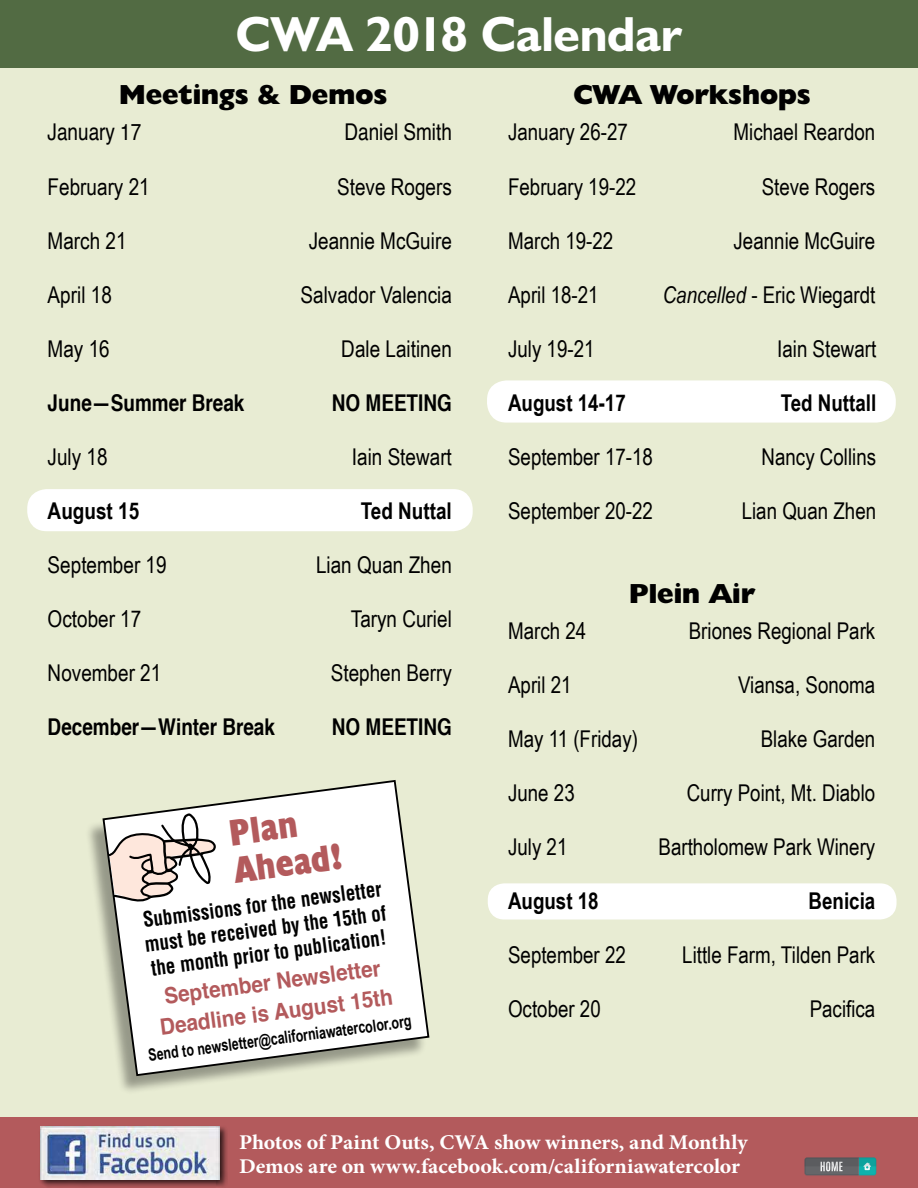
<style>
.page{position:relative;width:918px;height:1188px;background:#e8ecd3}
.page>*{position:absolute;margin:0;border:0;box-sizing:border-box;transform-origin:0 0}
.t1{font:700 49.5px "Humanist 521 BT";letter-spacing:-.005em;color:#fff}
.t2{font:700 condensed 37.5px/37.7px "Humanist 521 BT Xtra";color:#b35a5c}
.t3{font:800 27.75px "Humanist 521 BT";color:#000}
.t4{font:23.1px "Arial Narrow";color:#000}
.t5{font:700 condensed 23.1px "Helvetica";color:#000}
.t6{font:700 23.1px "Arial Narrow";color:#000}
.t7{font:condensed 23.1px "Helvetica";color:#000}
.t8{font:700 22.5px/29.8px "Helvetica";color:#b35a5c;text-align:center;scale:.92 1}
.t9{font:700 21px/24px "Minion Pro";letter-spacing:-.005em;color:#fff;scale:1.05 1}
.t10{font:700 condensed 20.7px/24.5px "Helvetica";color:#000;text-align:justify;scale:.92 1}
.t11{font:700 16.8px "Arial Narrow";color:#000;scale:.9 1}
.s1{font-style:italic}
</style>
<div class="page">
<div style="left:0;top:1118px;width:918px;height:70px;background:#b35a5c"></div>
<div style="left:0;top:0;width:918px;height:68px;background:#526b43"></div>
<div style="left:38px;top:1125px;width:190px;height:63px;background:#000;opacity:.75"></div>
<img style="left:40px;top:1127px;width:180px;height:52px">
<svg style="left:805px;top:1157px;width:71px;height:19px"></svg>
<div style="left:27px;top:489px;width:446px;height:42px;background:#fff;border-radius:20px"></div>
<div style="left:487px;top:380px;width:409px;height:43px;background:#fff;border-radius:19px"></div>
<div style="left:488px;top:883px;width:409px;height:37px;background:#fff;border-radius:16px"></div>
<div style="left:85px;top:783px;width:342px;height:312px;background:#000;opacity:.35"></div>
<svg style="left:101px;top:780px;width:329px;height:297px"></svg>
<svg style="left:104px;top:812px;width:113px;height:94px"></svg>
<h1 class="t1" style="left:236px;top:3px;width:448px">CWA 2018 Calendar</h1>
<p class="t3" style="left:119px;top:78px;width:270px">Meetings &amp; Demos</p>
<p class="t7" style="left:48px;top:118px;width:95px">January 17</p>
<p class="t7" style="left:345px;top:118px;width:109px">Daniel Smith</p>
<p class="t4" style="left:48px;top:173px;width:104px">February 21</p>
<p class="t4" style="left:337px;top:173px;width:116px">Steve Rogers</p>
<p class="t4" style="left:48px;top:227px;width:80px">March 21</p>
<p class="t4" style="left:309px;top:227px;width:145px">Jeannie McGuire</p>
<p class="t4" style="left:48px;top:281px;width:66px">April 18</p>
<p class="t4" style="left:301px;top:281px;width:153px">Salvador Valencia</p>
<p class="t4" style="left:48px;top:335px;width:64px">May 16</p>
<p class="t4" style="left:341px;top:335px;width:112px">Dale Laitinen</p>
<p class="t5" style="left:48px;top:388px;width:198px">June—Summer Break</p>
<p class="t5" style="left:332px;top:388px;width:121px">NO MEETING</p>
<p class="t4" style="left:48px;top:443px;width:62px">July 18</p>
<p class="t4" style="left:352px;top:443px;width:102px">Iain Stewart</p>
<p class="t6" style="left:48px;top:497px;width:93px">August 15</p>
<p class="t6" style="left:361px;top:497px;width:93px">Ted Nuttal</p>
<p class="t4" style="left:48px;top:551px;width:120px">September 19</p>
<p class="t4" style="left:316px;top:551px;width:137px">Lian Quan Zhen</p>
<p class="t4" style="left:48px;top:605px;width:95px">October 17</p>
<p class="t4" style="left:351px;top:605px;width:103px">Taryn Curiel</p>
<p class="t4" style="left:48px;top:659px;width:115px">November 21</p>
<p class="t4" style="left:331px;top:659px;width:123px">Stephen Berry</p>
<p class="t5" style="left:48px;top:712px;width:229px">December—Winter Break</p>
<p class="t5" style="left:332px;top:712px;width:121px">NO MEETING</p>
<p class="t3" style="left:574px;top:78px;width:239px">CWA Workshops</p>
<p class="t4" style="left:508px;top:119px;width:121px">January 26-27</p>
<p class="t4" style="left:734px;top:119px;width:143px">Michael Reardon</p>
<p class="t4" style="left:508px;top:173px;width:130px">February 19-22</p>
<p class="t4" style="left:762px;top:173px;width:115px">Steve Rogers</p>
<p class="t4" style="left:508px;top:227px;width:107px">March 19-22</p>
<p class="t4" style="left:734px;top:227px;width:143px">Jeannie McGuire</p>
<p class="t4" style="left:508px;top:281px;width:92px">April 18-21</p>
<p class="t4" style="left:663px;top:281px;width:214px"><span class="s1">Cancelled</span> - Eric Wiegardt</p>
<p class="t4" style="left:508px;top:335px;width:88px">July 19-21</p>
<p class="t4" style="left:777px;top:335px;width:101px">Iain Stewart</p>
<p class="t6" style="left:508px;top:389px;width:119px">August 14-17</p>
<p class="t6" style="left:781px;top:389px;width:97px">Ted Nuttall</p>
<p class="t4" style="left:508px;top:443px;width:146px">September 17-18</p>
<p class="t4" style="left:762px;top:443px;width:116px">Nancy Collins</p>
<p class="t4" style="left:508px;top:497px;width:146px">September 20-22</p>
<p class="t4" style="left:742px;top:497px;width:136px">Lian Quan Zhen</p>
<p class="t3" style="left:629px;top:576px;width:128px">Plein Air</p>
<p class="t4" style="left:508px;top:617px;width:80px">March 24</p>
<p class="t4" style="left:689px;top:617px;width:188px">Briones Regional Park</p>
<p class="t4" style="left:508px;top:671px;width:65px">April 21</p>
<p class="t4" style="left:738px;top:671px;width:139px">Viansa, Sonoma</p>
<p class="t4" style="left:508px;top:725px;width:131px">May 11 (Friday)</p>
<p class="t4" style="left:761px;top:725px;width:116px">Blake Garden</p>
<p class="t4" style="left:508px;top:779px;width:68px">June 23</p>
<p class="t4" style="left:687px;top:779px;width:190px">Curry Point, Mt. Diablo</p>
<p class="t4" style="left:508px;top:833px;width:61px">July 21</p>
<p class="t4" style="left:659px;top:833px;width:218px">Bartholomew Park Winery</p>
<p class="t6" style="left:508px;top:887px;width:92px">August 18</p>
<p class="t6" style="left:809px;top:887px;width:68px">Benicia</p>
<p class="t4" style="left:508px;top:941px;width:119px">September 22</p>
<p class="t4" style="left:682px;top:941px;width:195px">Little Farm, Tilden Park</p>
<p class="t4" style="left:508px;top:995px;width:94px">October 20</p>
<p class="t4" style="left:810px;top:995px;width:67px">Pacifica</p>
<h2 class="t2" style="left:226px;top:814px;width:111px;rotate:-8deg">Plan<br>Ahead!</h2>
<p class="t10" style="left:140px;top:909px;width:266px;rotate:-8deg">Submissions for the newsletter must be received by the 15th of the month prior to publication!</p>
<p class="t8" style="left:154px;top:984px;width:256px;rotate:-8deg">September Newsletter<br>Deadline is August 15th</p>
<p class="t11" style="left:147px;top:1044px;width:296px;rotate:-7deg">Send to newsletter@californiawatercolor.org</p>
<p class="t9" style="left:239px;top:1130px;width:486px">Photos of Paint Outs, CWA show winners, and Monthly<br>Demos are on www.facebook.com/californiawatercolor</p>
</div>
